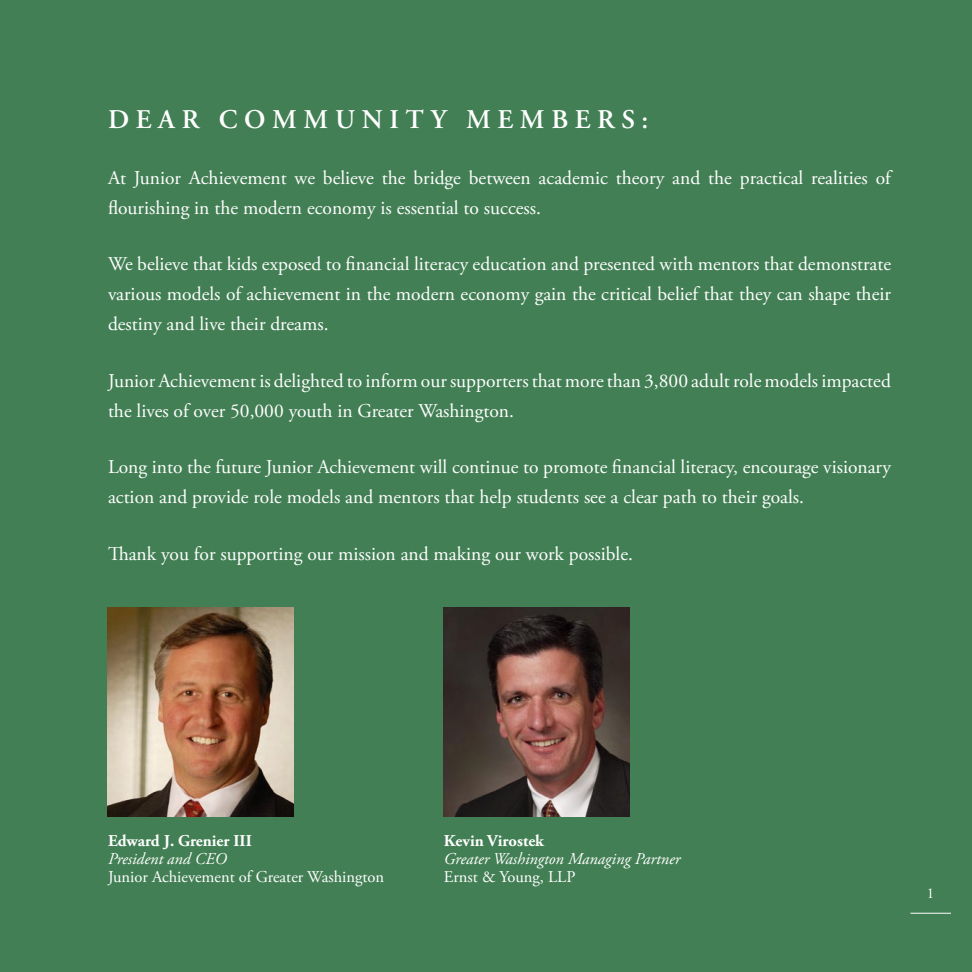
<style>
.page{position:relative;width:972px;height:972px;background:#427f54}
.page>*{position:absolute;margin:0;border:0;box-sizing:border-box;transform-origin:0 0}
.headline_white{font:600 27px "Adobe Garamond Pro";letter-spacing:.245em;color:#fff}
.intro_paragraph{font:19.5px/30px "Adobe Garamond Pro";color:#fff}
.body_text_white{font:16.5px "Adobe Garamond Pro";color:#fff}
.body_text_white-2{font:italic 16.5px "Adobe Garamond Pro";color:#fff}
.body_text_white-3{font:700 16.5px "Adobe Garamond Pro";color:#fff}
.t1{font:15px "Adobe Garamond Pro";color:#fff}
</style>
<div class="page">
<hr style="left:910px;top:913px;width:41px;height:1px;background:#fff">
<img style="left:108px;top:607px;width:186px;height:209px">
<img style="left:444px;top:607px;width:186px;height:209px">
<p class="headline_white" style="left:108px;top:103px;width:542px">DEAR COMMUNITY MEMBERS:</p>
<p class="intro_paragraph" style="left:108px;top:163px;width:784px">At Junior Achievement we believe the bridge between academic theory and the practical realities of flourishing in the modern economy is essential to success.</p>
<p class="intro_paragraph" style="left:108px;top:250px;width:785px;text-align:justify">We believe that kids exposed to financial literacy education and presented with mentors that demonstrate various models of achievement in the modern economy gain the critical belief that they can shape their destiny and live their dreams.</p>
<p class="intro_paragraph" style="left:108px;top:366px;width:784px">Junior Achievement is delighted to inform our supporters that more than 3,800 adult role models impacted the lives of over 50,000 youth in Greater Washington.</p>
<p class="intro_paragraph" style="left:108px;top:453px;width:784px">Long into the future Junior Achievement will continue to promote financial literacy, encourage visionary action and provide role models and mentors that help students see a clear path to their goals.</p>
<p class="intro_paragraph" style="left:108px;top:539px;width:527px">Thank you for supporting our mission and making our work possible.</p>
<p class="body_text_white-3" style="left:108px;top:831px;width:145px">Edward J. Grenier III</p>
<p class="body_text_white-2" style="left:108px;top:848px;width:120px">President and CEO</p>
<p class="body_text_white" style="left:108px;top:866px;width:278px">Junior Achievement of Greater Washington</p>
<p class="body_text_white-3" style="left:444px;top:831px;width:102px">Kevin Virostek</p>
<p class="body_text_white-2" style="left:444px;top:848px;width:238px">Greater Washington Managing Partner</p>
<p class="body_text_white" style="left:444px;top:866px;width:133px">Ernst &amp; Young, LLP</p>
<p class="t1" style="left:927px;top:884px;width:9px">1</p>
</div>
